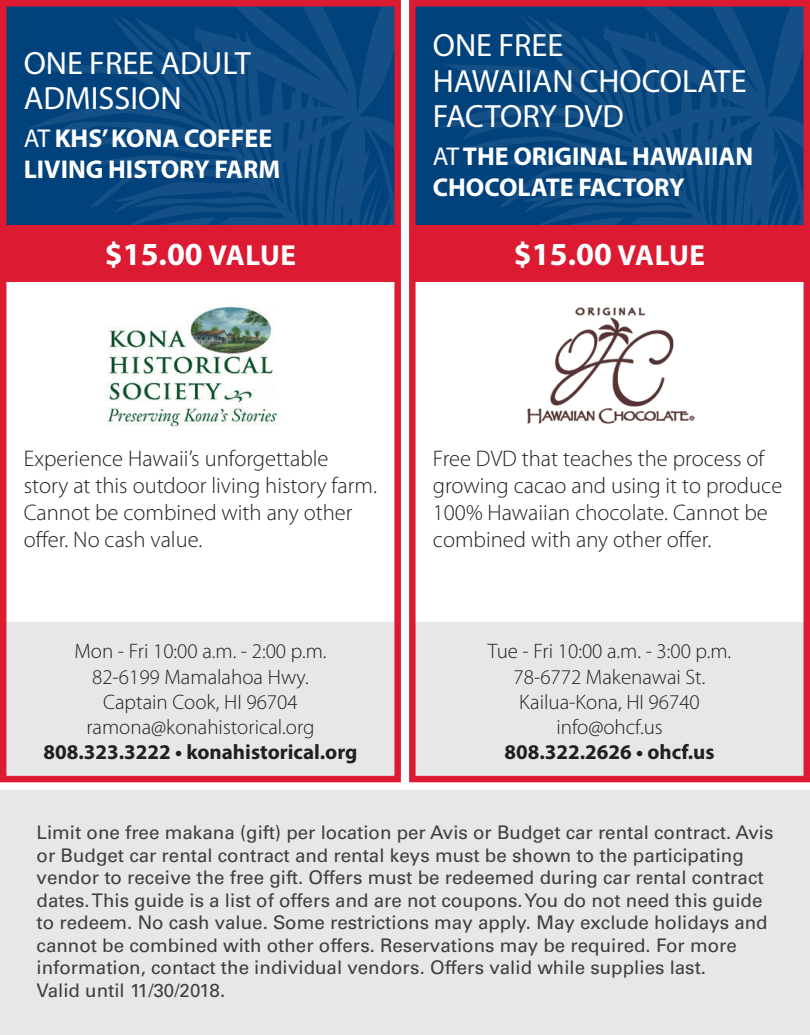
<style>
.page{position:relative;width:810px;height:1035px;background:#fff}
.page>*{position:absolute;margin:0;border:0;box-sizing:border-box;transform-origin:0 0}
.t1{font:32.25px/35.5px "Myriad Pro";color:#fff}
.t2{font:700 32.25px "Myriad Pro";color:#fff}
.t3{font:700 25.75px/31px "Myriad Pro";color:#fff}
.t4{font:300 22.5px/27.2px "Myriad Pro";color:#231f20}
.t5{font:300 21px/25.2px "Myriad Pro";color:#231f20;text-align:center}
.t6{font:18.75px/22.5px "Univers LT Std";color:#3e3e3f}
.s1{font-weight:400}
.s2{font-size:29px}
.s3{font-weight:700}
</style>
<div class="page">
<div style="left:0;top:791px;width:810px;height:244px;background:#e7e7e8"></div>
<div style="left:3px;top:3px;width:395px;height:222px;background:#01427c"></div>
<svg style="left:236px;top:7px;width:158px;height:7px"></svg>
<svg style="left:28px;top:14px;width:366px;height:211px"></svg>
<svg style="left:43px;top:212px;width:209px;height:13px"></svg>
<div style="left:3px;top:622px;width:395px;height:157px;background:#e6e7e9"></div>
<div style="left:3px;top:225px;width:395px;height:57px;background:#dc1a32"></div>
<img style="left:107px;top:306px;width:173px;height:121px">
<div style="left:0;top:0;width:401px;height:782px;border:6px solid #dc1a32"></div>
<div style="left:412px;top:3px;width:395px;height:222px;background:#01427c"></div>
<svg style="left:645px;top:7px;width:158px;height:7px"></svg>
<svg style="left:437px;top:14px;width:366px;height:211px"></svg>
<svg style="left:453px;top:212px;width:208px;height:13px"></svg>
<div style="left:412px;top:622px;width:395px;height:157px;background:#e6e7e9"></div>
<div style="left:412px;top:225px;width:395px;height:57px;background:#dc1a32"></div>
<img style="left:527px;top:307px;width:168px;height:117px">
<div style="left:409px;top:0;width:401px;height:782px;border:6px solid #dc1a32"></div>
<p class="t1" style="left:24px;top:45px;width:229px">ONE FREE ADULT<br>ADMISSION</p>
<p class="t3" style="left:24px;top:122px;width:258px"><span class="s1">AT</span> KHS’ KONA COFFEE<br>LIVING HISTORY FARM</p>
<p class="t2" style="left:105px;top:234px;width:193px">$15.00 <span class="s2">VALUE</span></p>
<p class="t1" style="left:433px;top:27px;width:315px">ONE FREE<br>HAWAIIAN CHOCOLATE<br>FACTORY DVD</p>
<p class="t3" style="left:433px;top:140px;width:322px"><span class="s1">AT</span> THE ORIGINAL HAWAIIAN<br>CHOCOLATE FACTORY</p>
<p class="t2" style="left:514px;top:234px;width:193px">$15.00 <span class="s2">VALUE</span></p>
<p class="t4" style="left:24px;top:445px;width:355px">Experience Hawaii’s unforgettable story at this outdoor living history farm.<br>Cannot be combined with any other offer. No cash value.</p>
<p class="t5" style="left:43px;top:639px;width:316px">Mon - Fri 10:00 a.m. - 2:00 p.m.<br>82-6199 Mamalahoa Hwy.<br>Captain Cook, HI 96704 ramona@konahistorical.org<br><span class="s3">808.323.3222 • konahistorical.org</span></p>
<p class="t4" style="left:433px;top:445px;width:351px">Free DVD that teaches the process of growing cacao and using it to produce 100% Hawaiian chocolate. Cannot be combined with any other offer.</p>
<p class="t5" style="left:488px;top:639px;width:245px">Tue - Fri 10:00 a.m. - 3:00 p.m.<br>78-6772 Makenawai St.<br>Kailua-Kona, HI 96740 info@ohcf.us<br><span class="s3">808.322.2626 • ohcf.us</span></p>
<p class="t6" style="left:37px;top:821px;width:738px">Limit one free makana (gift) per location per Avis or Budget car rental contract. Avis or Budget car rental contract and rental keys must be shown to the participating vendor to receive the free gift. Offers must be redeemed during car rental contract dates. This guide is a list of offers and are not coupons. You do not need this guide to redeem. No cash value. Some restrictions may apply. May exclude holidays and cannot be combined with other offers. Reservations may be required. For more information, contact the individual vendors. Offers valid while supplies last.<br>Valid until 11/30/2018.</p>
</div>
